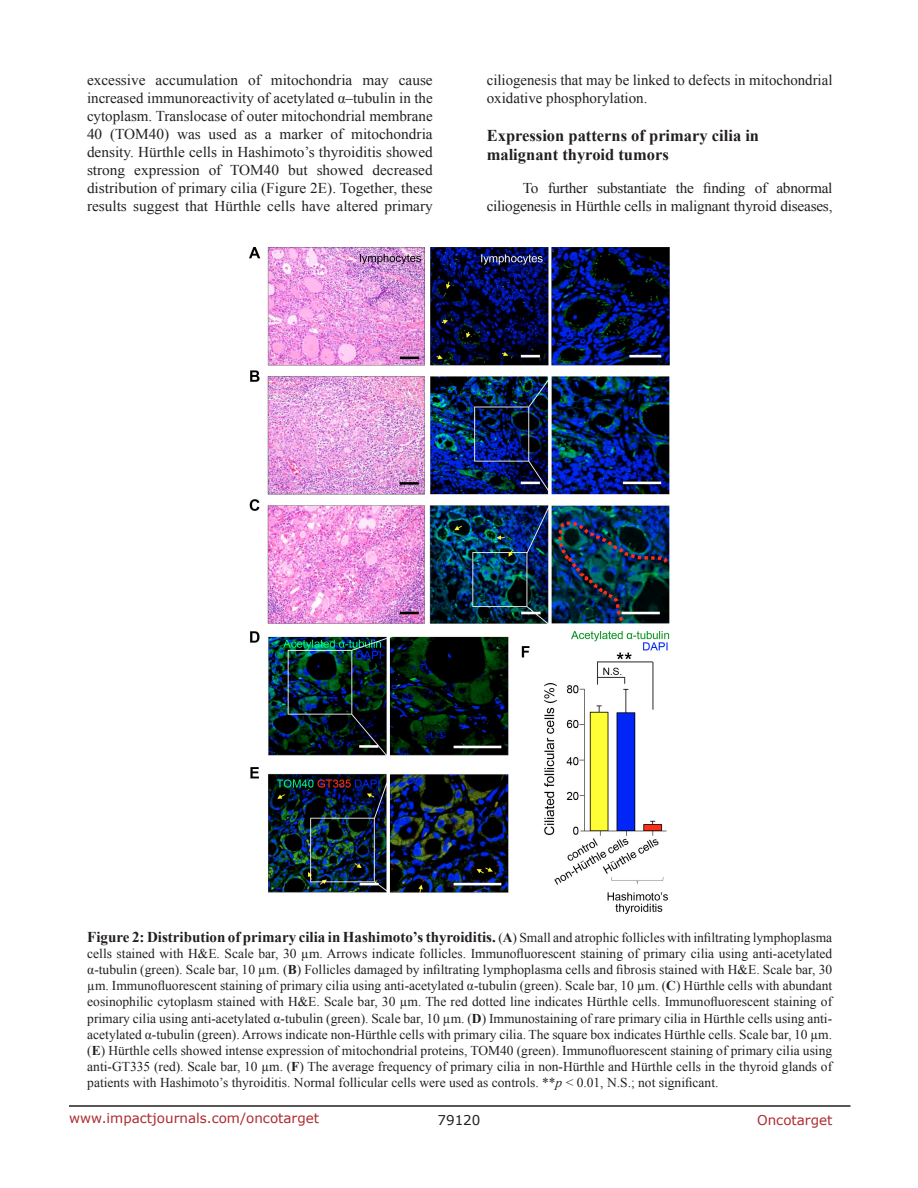
<style>
.page{position:relative;width:918px;height:1188px;background:#fff}
.page>*{position:absolute;margin:0;border:0;box-sizing:border-box;transform-origin:0 0}
.SubHeading_middle{font:700 16.5px/19.8px "Times New Roman";color:#231f20}
.BodyText{font:15px/18px "Times New Roman";color:#231f20;text-align:justify}
.FigureText{font:700 15px "Times New Roman";color:#231f20}
.FigureText-2{font:13.5px/16.2px "Times New Roman";color:#231f20;text-align:justify}
.t1{font:13.5px "Verdana";color:#ac2b31}
.t2{font:13.5px "Verdana";color:#231f20}
.s1{font-weight:400;font-size:13.5px}
.s2{font-size:13.5px}
.s3{font-weight:700}
.s4{font-style:italic}
</style>
<div class="page">
<hr style="left:69px;top:1105px;width:781px;height:2px;background:#231f20">
<img style="left:250px;top:248px;width:420px;height:665px">
<p class="BodyText" style="left:87px;top:71px;width:347px">excessive accumulation of mitochondria may cause increased immunoreactivity of acetylated α–tubulin in the cytoplasm. Translocase of outer mitochondrial membrane 40 (TOM40) was used as a marker of mitochondria density. Hürthle cells in Hashimoto’s thyroiditis showed strong expression of TOM40 but showed decreased distribution of primary cilia (Figure 2E). Together, these results suggest that Hürthle cells have altered primary</p>
<p class="BodyText" style="left:487px;top:71px;width:347px">ciliogenesis that may be linked to defects in mitochondrial oxidative phosphorylation.</p>
<p class="SubHeading_middle" style="left:487px;top:125px;width:274px">Expression patterns of primary cilia in malignant thyroid tumors</p>
<p class="BodyText" style="left:487px;top:179px;width:347px;text-align:right">To further substantiate the finding of abnormal ciliogenesis in Hürthle cells in malignant thyroid diseases,</p>
<p class="FigureText" style="left:87px;top:926px;width:746px">Figure 2: Distribution of primary cilia in Hashimoto’s thyroiditis. <span class="s1">(</span><span class="s2">A</span><span class="s1">) Small and atrophic follicles with infiltrating lymphoplasma</span></p>
<p class="FigureText-2" style="left:87px;top:945px;width:746px">cells stained with H&amp;E. Scale bar, 30 µm. Arrows indicate follicles. Immunofluorescent staining of primary cilia using anti-acetylated α-tubulin (green). Scale bar, 10 µm. (<span class="s3">B</span>) Follicles damaged by infiltrating lymphoplasma cells and fibrosis stained with H&amp;E. Scale bar, 30 µm. Immunofluorescent staining of primary cilia using anti-acetylated α-tubulin (green). Scale bar, 10 µm. (<span class="s3">C</span>) Hürthle cells with abundant eosinophilic cytoplasm stained with H&amp;E. Scale bar, 30 µm. The red dotted line indicates Hürthle cells. Immunofluorescent staining of primary cilia using anti-acetylated α-tubulin (green). Scale bar, 10 µm. (<span class="s3">D</span>) Immunostaining of rare primary cilia in Hürthle cells using anti&shy;acetylated α-tubulin (green). Arrows indicate non-Hürthle cells with primary cilia. The square box indicates Hürthle cells. Scale bar, 10 µm. (<span class="s3">E</span>) Hürthle cells showed intense expression of mitochondrial proteins, TOM40 (green). Immunofluorescent staining of primary cilia using anti-GT335 (red). Scale bar, 10 µm. (<span class="s3">F</span>) The average frequency of primary cilia in non-Hürthle and Hürthle cells in the thyroid glands of patients with Hashimoto’s thyroiditis. Normal follicular cells were used as controls. **<span class="s4">p</span> &lt; 0.01, N.S.; not significant.</p>
<p class="t1" style="left:69px;top:1109px;width:252px">www.impactjournals.com/oncotarget</p>
<p class="t2" style="left:438px;top:1111px;width:44px">79120</p>
<p class="t1" style="left:757px;top:1111px;width:77px">Oncotarget</p>
</div>
